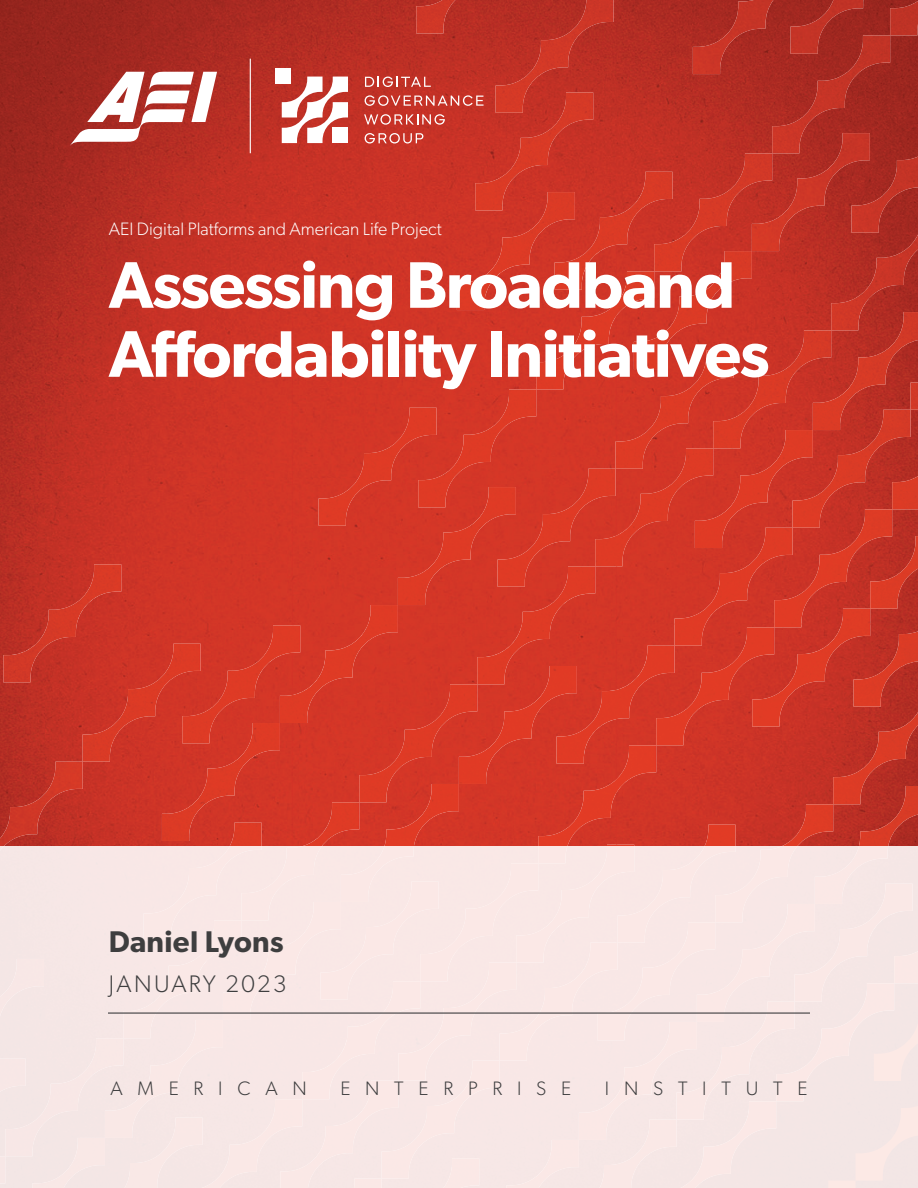
<style>
.page{position:relative;width:918px;height:1188px;background:#fff}
.page>*{position:absolute;margin:0;border:0;box-sizing:border-box;transform-origin:0 0}
.Title_page_subtitle{font:600 66px/69px "Gibson";letter-spacing:-.02em;color:#fff}
.Title_page_author{font:600 30px "Gibson";letter-spacing:.01em;color:#3e3e3f}
.t1{font:300 24px "Gibson";letter-spacing:.1em;color:#3e3e3f}
.t2{font:300 19.5px "Gibson";letter-spacing:.76em;color:#3e3e3f}
.t3{font:300 18px "Gibson";color:#fff}
</style>
<div class="page">
<img style="left:0;top:0;width:918px;height:847px">
<img style="left:416px;top:0;width:39px;height:33px">
<img style="left:496px;top:0;width:118px;height:113px">
<img style="left:3px;top:564px;width:118px;height:118px">
<img style="left:475px;top:92px;width:118px;height:100px">
<img style="left:457px;top:192px;width:98px;height:118px">
<img style="left:693px;top:0;width:80px;height:74px">
<img style="left:0;top:762px;width:83px;height:85px">
<img style="left:83px;top:644px;width:99px;height:118px">
<img style="left:319px;top:408px;width:99px;height:118px">
<img style="left:555px;top:172px;width:99px;height:99px">
<img style="left:791px;top:0;width:72px;height:35px">
<img style="left:182px;top:625px;width:118px;height:118px">
<img style="left:418px;top:389px;width:118px;height:98px">
<img style="left:536px;top:271px;width:98px;height:118px">
<img style="left:654px;top:153px;width:118px;height:118px">
<img style="left:772px;top:35px;width:118px;height:118px">
<img style="left:890px;top:1px;width:28px;height:34px">
<img style="left:162px;top:723px;width:118px;height:100px">
<img style="left:280px;top:605px;width:118px;height:118px">
<img style="left:398px;top:487px;width:100px;height:118px">
<img style="left:634px;top:251px;width:118px;height:100px">
<img style="left:752px;top:133px;width:118px;height:118px">
<img style="left:144px;top:823px;width:97px;height:24px">
<img style="left:498px;top:469px;width:118px;height:118px">
<img style="left:616px;top:351px;width:97px;height:97px">
<img style="left:852px;top:157px;width:66px;height:76px">
<img style="left:241px;top:802px;width:100px;height:45px">
<img style="left:359px;top:684px;width:118px;height:118px">
<img style="left:477px;top:566px;width:118px;height:100px">
<img style="left:595px;top:448px;width:100px;height:118px">
<img style="left:713px;top:330px;width:100px;height:100px">
<img style="left:831px;top:235px;width:87px;height:77px">
<img style="left:341px;top:784px;width:118px;height:63px">
<img style="left:459px;top:666px;width:98px;height:118px">
<img style="left:695px;top:430px;width:98px;height:98px">
<img style="left:813px;top:312px;width:105px;height:118px">
<img style="left:557px;top:646px;width:118px;height:118px">
<img style="left:675px;top:528px;width:99px;height:99px">
<img style="left:793px;top:410px;width:118px;height:118px">
<img style="left:911px;top:382px;width:7px;height:28px">
<img style="left:538px;top:745px;width:118px;height:100px">
<img style="left:656px;top:627px;width:118px;height:118px">
<img style="left:774px;top:509px;width:118px;height:118px">
<img style="left:892px;top:476px;width:26px;height:33px">
<img style="left:752px;top:609px;width:118px;height:118px">
<img style="left:870px;top:536px;width:48px;height:73px">
<img style="left:618px;top:825px;width:97px;height:22px">
<img style="left:854px;top:631px;width:64px;height:76px">
<img style="left:715px;top:804px;width:100px;height:43px">
<img style="left:833px;top:712px;width:85px;height:74px">
<img style="left:815px;top:786px;width:103px;height:61px">
<div style="left:0;top:847px;width:918px;height:341px;background:#f8e7e6"></div>
<svg style="left:70px;top:72px;width:147px;height:74px"></svg>
<svg style="left:365px;top:77px;width:66px;height:10px"></svg>
<svg style="left:365px;top:95px;width:119px;height:11px"></svg>
<svg style="left:364px;top:114px;width:81px;height:11px"></svg>
<svg style="left:365px;top:133px;width:58px;height:11px"></svg>
<div style="left:276px;top:68px;width:15px;height:16px;background:#fff"></div>
<svg style="left:282px;top:77px;width:66px;height:66px"></svg>
<hr style="left:250px;top:59px;width:1px;height:94px;background:#fff">
<hr style="left:108px;top:1012px;width:702px;height:2px;background:#3e3e3f">
<p class="t3" style="left:109px;top:218px;width:335px">AEI Digital Platforms and American Life Project</p>
<p class="Title_page_subtitle" style="left:109px;top:249px;width:662px">Assessing Broadband<br>Affordability Initiatives</p>
<p class="Title_page_author" style="left:109px;top:924px;width:176px">Daniel Lyons</p>
<p class="t1" style="left:109px;top:969px;width:179px">JANUARY 2023</p>
<p class="t2" style="left:110px;top:1077px;width:198px">AMERICAN</p>
<p class="t2" style="left:340px;top:1077px;width:233px">ENTERPRISE</p>
<p class="t2" style="left:605px;top:1077px;width:204px">INSTITUTE</p>
</div>
